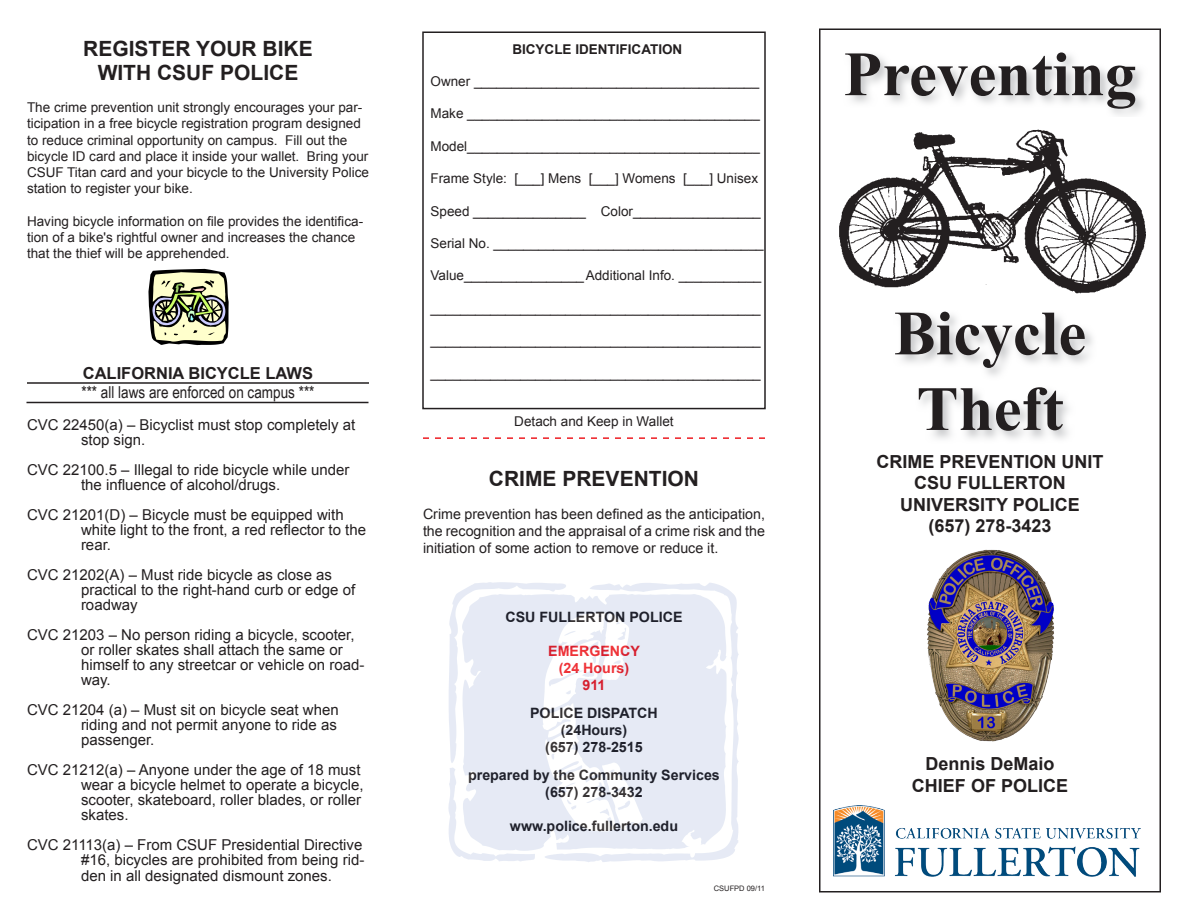
<style>
.page{position:relative;width:1188px;height:918px;background:#fff}
.page>*{position:absolute;margin:0;border:0;box-sizing:border-box;transform-origin:0 0}
.t1{font:700 63px/75.6px "Times New Roman";color:#231f20;text-align:center}
.t2{font:700 21px "Arial";color:#231f20}
.t3{font:700 18px "Arial";color:#231f20}
.t4{font:16.5px "Arial Narrow";color:#231f20}
.t5{font:700 16.5px "Arial";color:#231f20}
.t6{font:15px/15px "Arial";color:#231f20}
.t7{font:14.25px/17.1px "Arial";color:#231f20;text-align:justify}
.t8{font:700 14.25px "Arial";color:#231f20}
.t9{font:700 14.25px "Arial";color:#ee1d23}
.t10{font:13.5px/16.2px "Arial";color:#231f20}
.t11{font:700 13.5px "Arial";color:#231f20}
.t12{font:7.5px "Arial";color:#231f20}
</style>
<div class="page">
<div style="left:422px;top:32px;width:344px;height:377px;border:2px solid #231f20"></div>
<svg style="left:643px;top:583px;width:96px;height:278px"></svg>
<svg style="left:643px;top:594px;width:84px;height:257px;background:#e7ebf5"></svg>
<svg style="left:448px;top:582px;width:195px;height:280px"></svg>
<div style="left:819px;top:28px;width:342px;height:864px;border:2px solid #231f20"></div>
<img style="left:834px;top:806px;width:306px;height:70px">
<svg style="left:851px;top:55px;width:293px;height:384px"></svg>
<img style="left:839px;top:117px;width:307px;height:186px">
<img style="left:927px;top:549px;width:127px;height:193px">
<svg style="left:423px;top:437px;width:342px;height:2px"></svg>
<svg style="left:148px;top:269px;width:81px;height:76px;background:#9da084"></svg>
<hr style="left:27px;top:382px;width:342px;height:2px;background:#231f20">
<hr style="left:26px;top:402px;width:342px;height:1px;background:#231f20">
<p class="t2" style="left:83px;top:34px;width:231px">REGISTER YOUR BIKE</p>
<p class="t2" style="left:98px;top:58px;width:202px">WITH CSUF POLICE</p>
<p class="t10" style="left:27px;top:99px;width:343px">The crime prevention unit strongly encourages your par&shy;ticipation in a free bicycle registration program designed to reduce criminal opportunity on campus. Fill out the bicycle ID card and place it inside your wallet. Bring your CSUF Titan card and your bicycle to the University Police station to register your bike.</p>
<p class="t10" style="left:27px;top:213px;width:338px">Having bicycle information on file provides the identifica&shy;tion of a bike's rightful owner and increases the chance that the thief will be apprehended.</p>
<p class="t5" style="left:83px;top:362px;width:232px">CALIFORNIA BICYCLE LAWS</p>
<p class="t4" style="left:81px;top:380px;width:235px">*** all laws are enforced on campus ***</p>
<p class="t6" style="left:81px;top:417px;width:276px;text-indent:-54px">CVC 22450(a) – Bicyclist must stop completely at stop sign.</p>
<p class="t6" style="left:81px;top:462px;width:270px;text-indent:-54px">CVC 22100.5 – Illegal to ride bicycle while under the influence of alcohol/drugs.</p>
<p class="t6" style="left:81px;top:507px;width:287px;text-indent:-54px">CVC 21201(D) – Bicycle must be equipped with white light to the front, a red reflector to the rear.</p>
<p class="t6" style="left:81px;top:567px;width:276px;text-indent:-54px">CVC 21202(A) – Must ride bicycle as close as practical to the right-hand curb or edge of roadway</p>
<p class="t6" style="left:81px;top:627px;width:285px;text-indent:-54px">CVC 21203 – No person riding a bicycle, scooter, or roller skates shall attach the same or himself to any streetcar or vehicle on road&shy;way.</p>
<p class="t6" style="left:81px;top:702px;width:259px;text-indent:-54px">CVC 21204 (a) – Must sit on bicycle seat when riding and not permit anyone to ride as passenger.</p>
<p class="t6" style="left:81px;top:762px;width:284px;text-indent:-54px">CVC 21212(a) – Anyone under the age of 18 must wear a bicycle helmet to operate a bicycle, scooter, skateboard, roller blades, or roller skates.</p>
<p class="t6" style="left:81px;top:837px;width:285px;line-height:15.6px;text-indent:-54px">CVC 21113(a) – From CSUF Presidential Directive #16, bicycles are prohibited from being rid&shy;den in all designated dismount zones.</p>
<p class="t11" style="left:512px;top:40px;width:172px">BICYCLE IDENTIFICATION</p>
<p class="t10" style="left:430px;top:73px;width:330px">Owner ______________________________________</p>
<p class="t10" style="left:430px;top:106px;width:331px">Make _______________________________________</p>
<p class="t10" style="left:430px;top:138px;width:331px">Model_______________________________________</p>
<p class="t10" style="left:430px;top:170px;width:329px">Frame Style: [___] Mens [___] Womens [___] Unisex</p>
<p class="t10" style="left:430px;top:203px;width:332px">Speed _______________ Color_________________</p>
<p class="t10" style="left:430px;top:235px;width:335px">Serial No. ____________________________________</p>
<p class="t10" style="left:430px;top:268px;width:332px">Value________________Additional Info. ___________</p>
<p class="t10" style="left:430px;top:300px;width:332px">____________________________________________</p>
<p class="t10" style="left:430px;top:332px;width:332px">____________________________________________</p>
<p class="t10" style="left:430px;top:365px;width:332px">____________________________________________</p>
<p class="t10" style="left:514px;top:413px;width:161px">Detach and Keep in Wallet</p>
<p class="t2" style="left:489px;top:465px;width:212px">CRIME PREVENTION</p>
<p class="t7" style="left:423px;top:506px;width:343px">Crime prevention has been defined as the anticipation, the recognition and the appraisal of a crime risk and the initiation of some action to remove or reduce it.</p>
<p class="t8" style="left:505px;top:607px;width:179px">CSU FULLERTON POLICE</p>
<p class="t9" style="left:548px;top:642px;width:93px">EMERGENCY</p>
<p class="t9" style="left:559px;top:659px;width:72px">(24 Hours)</p>
<p class="t9" style="left:583px;top:676px;width:24px">911</p>
<p class="t8" style="left:530px;top:703px;width:129px">POLICE DISPATCH</p>
<p class="t8" style="left:561px;top:720px;width:68px">(24Hours)</p>
<p class="t8" style="left:545px;top:738px;width:99px">(657) 278-2515</p>
<p class="t8" style="left:468px;top:765px;width:253px">prepared by the Community Services</p>
<p class="t8" style="left:545px;top:782px;width:99px">(657) 278-3432</p>
<p class="t8" style="left:510px;top:816px;width:170px">www.police.fullerton.edu</p>
<p class="t12" style="left:714px;top:883px;width:53px">CSUFPD 09/11</p>
<p class="t1" style="left:844px;top:35px;width:294px">Preventing</p>
<p class="t1" style="left:894px;top:294px;width:194px">Bicycle<br>Theft</p>
<p class="t3" style="left:876px;top:449px;width:229px">CRIME PREVENTION UNIT</p>
<p class="t3" style="left:914px;top:471px;width:153px">CSU FULLERTON</p>
<p class="t3" style="left:900px;top:492px;width:181px">UNIVERSITY POLICE</p>
<p class="t3" style="left:928px;top:514px;width:125px">(657) 278-3423</p>
<p class="t3" style="left:925px;top:752px;width:131px">Dennis DeMaio</p>
<p class="t3" style="left:912px;top:773px;width:158px">CHIEF OF POLICE</p>
</div>
